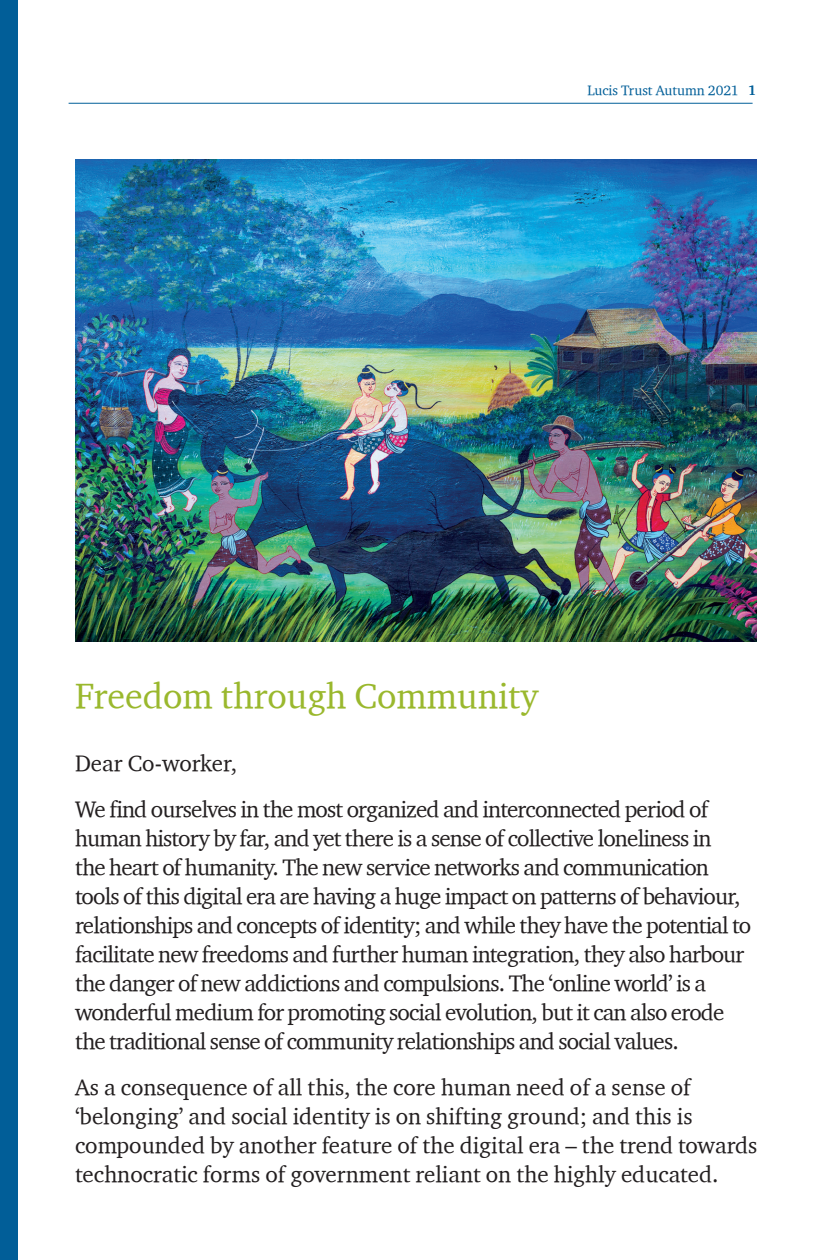
<style>
.page{position:relative;width:828px;height:1260px;background:#fff}
.page>*{position:absolute;margin:0;border:0;box-sizing:border-box;transform-origin:0 0}
.t1{font:36px "Charter ITCTT";color:#9ab82d}
.t2{font:23px/29px "Charter ITCTT";letter-spacing:-.035em;color:#231f20}
.t3{font:23px/29px "Charter ITCTT";color:#231f20}
.t4{font:14px "Charter ITCTT";color:#015e98}
.s1{font-family:"Charter ITC";font-weight:700}
</style>
<div class="page">
<hr style="left:69px;top:103px;width:684px;height:1px;background:#015e98">
<div style="left:0;top:0;width:18px;height:1260px;background:#015e98"></div>
<img style="left:75px;top:159px;width:681px;height:482px">
<p class="t4" style="left:587px;top:81px;width:171px">Lucis Trust Autumn 2021 <span class="s1">1</span></p>
<h1 class="t1" style="left:75px;top:673px;width:465px">Freedom through Community</h1>
<p class="t2" style="left:75px;top:740px;width:635px;line-height:46px">Dear Co-worker,<br>We find ourselves in the most organized and interconnected period of</p>
<p class="t2" style="left:75px;top:823px;width:678px">human history by far, and yet there is a sense of collective loneliness in<br>the heart of humanity. The new service networks and communication tools of this digital era are having a huge impact on patterns of behaviour, relationships and concepts of identity; and while they have the potential to facilitate new freedoms and further human integration, they also harbour the danger of new addictions and compulsions. The ‘online world’ is a wonderful medium for promoting social evolution, but it can also erode the traditional sense of community relationships and social values.</p>
<p class="t3" style="left:75px;top:1072px;width:684px">As a consequence of all this, the core human need of a sense of ‘belonging’ and social identity is on shifting ground; and this is compounded by another feature of the digital era – the trend towards technocratic forms of government reliant on the highly educated.</p>
</div>
